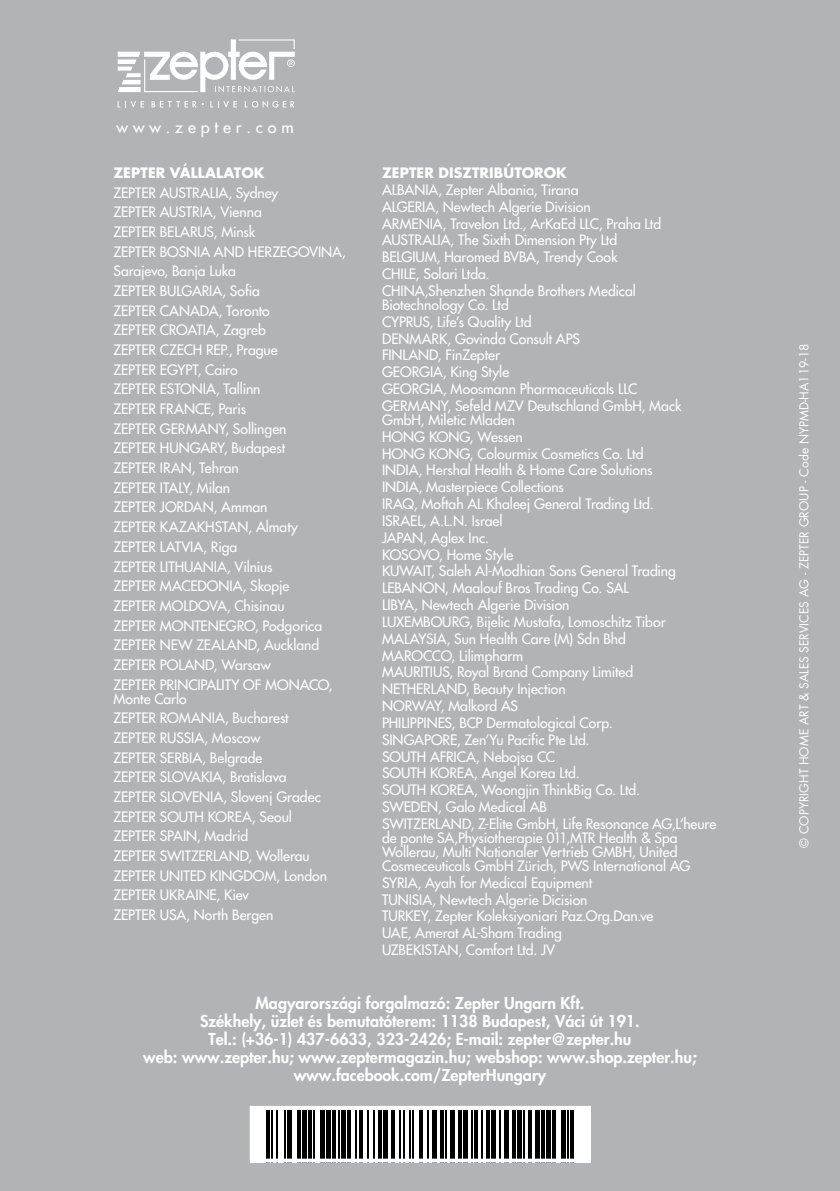
<style>
.page{position:relative;width:840px;height:1191px;background:#fff}
.page>*{position:absolute;margin:0;border:0;box-sizing:border-box;transform-origin:0 0}
.t1{font:16px/18px "Futura H Heavy";color:#fff;text-align:center}
.t2{font:500 16px "Futura Std";letter-spacing:.3em;color:#fff}
.t3{font:500 14px/16.8px "Futura Std";letter-spacing:-.005em;color:#fff}
.t4{font:14px "Futura H Bold";letter-spacing:.005em;color:#fff}
.t5{font:12px "Futura H Book";color:#fff}
</style>
<div class="page">
<div style="left:0;top:0;width:839px;height:1191px;background:#b1b3b4"></div>
<svg style="left:118px;top:39px;width:176px;height:53px"></svg>
<svg style="left:151px;top:101px;width:53px;height:6px"></svg>
<svg style="left:117px;top:101px;width:27px;height:6px"></svg>
<svg style="left:245px;top:101px;width:49px;height:7px"></svg>
<svg style="left:210px;top:101px;width:27px;height:6px"></svg>
<svg style="left:254px;top:1111px;width:331px;height:46px;background:#c7c7c7"></svg>
<hr style="left:266px;top:1107px;width:3px;height:55px;background:#000">
<hr style="left:271px;top:1107px;width:1px;height:55px;background:#000">
<hr style="left:275px;top:1107px;width:2px;height:55px;background:#000">
<hr style="left:284px;top:1107px;width:1px;height:55px;background:#000">
<div style="left:287px;top:1107px;width:5px;height:55px;background:#000"></div>
<hr style="left:297px;top:1107px;width:3px;height:55px;background:#000">
<hr style="left:302px;top:1107px;width:4px;height:55px;background:#000">
<hr style="left:308px;top:1107px;width:3px;height:55px;background:#000">
<hr style="left:313px;top:1107px;width:2px;height:55px;background:#000">
<div style="left:319px;top:1107px;width:5px;height:55px;background:#000"></div>
<div style="left:326px;top:1107px;width:5px;height:55px;background:#000"></div>
<hr style="left:332px;top:1107px;width:4px;height:55px;background:#000">
<hr style="left:337px;top:1107px;width:2px;height:55px;background:#000">
<hr style="left:341px;top:1107px;width:4px;height:55px;background:#000">
<hr style="left:347px;top:1107px;width:3px;height:55px;background:#000">
<hr style="left:355px;top:1107px;width:2px;height:55px;background:#000">
<svg style="left:358px;top:1111px;width:4px;height:46px"></svg>
<hr style="left:367px;top:1107px;width:1px;height:55px;background:#000">
<hr style="left:373px;top:1107px;width:2px;height:55px;background:#000">
<hr style="left:378px;top:1107px;width:3px;height:55px;background:#000">
<div style="left:383px;top:1107px;width:5px;height:55px;background:#000"></div>
<hr style="left:391px;top:1107px;width:3px;height:55px;background:#000">
<hr style="left:399px;top:1107px;width:2px;height:55px;background:#000">
<hr style="left:402px;top:1107px;width:2px;height:55px;background:#000">
<hr style="left:409px;top:1107px;width:2px;height:55px;background:#000">
<hr style="left:412px;top:1107px;width:2px;height:55px;background:#000">
<hr style="left:419px;top:1107px;width:3px;height:55px;background:#000">
<hr style="left:427px;top:1107px;width:1px;height:55px;background:#000">
<div style="left:432px;top:1107px;width:5px;height:55px;background:#000"></div>
<hr style="left:440px;top:1107px;width:3px;height:55px;background:#000">
<hr style="left:445px;top:1107px;width:1px;height:55px;background:#000">
<div style="left:450px;top:1107px;width:5px;height:55px;background:#000"></div>
<hr style="left:458px;top:1107px;width:3px;height:55px;background:#000">
<div style="left:463px;top:1107px;width:5px;height:55px;background:#000"></div>
<hr style="left:471px;top:1107px;width:1px;height:55px;background:#000">
<hr style="left:474px;top:1107px;width:3px;height:55px;background:#000">
<hr style="left:481px;top:1107px;width:1px;height:55px;background:#000">
<svg style="left:485px;top:1111px;width:4px;height:46px"></svg>
<div style="left:490px;top:1107px;width:5px;height:55px;background:#000"></div>
<hr style="left:498px;top:1107px;width:2px;height:55px;background:#000">
<div style="left:503px;top:1107px;width:5px;height:55px;background:#000"></div>
<svg style="left:511px;top:1111px;width:4px;height:46px"></svg>
<div style="left:516px;top:1107px;width:5px;height:55px;background:#000"></div>
<hr style="left:523px;top:1107px;width:2px;height:55px;background:#000">
<hr style="left:528px;top:1107px;width:3px;height:55px;background:#000">
<div style="left:534px;top:1107px;width:5px;height:55px;background:#000"></div>
<hr style="left:541px;top:1107px;width:3px;height:55px;background:#000">
<div style="left:546px;top:1107px;width:5px;height:55px;background:#000"></div>
<hr style="left:552px;top:1107px;width:3px;height:55px;background:#000">
<div style="left:560px;top:1107px;width:5px;height:55px;background:#000"></div>
<hr style="left:567px;top:1107px;width:1px;height:55px;background:#000">
<hr style="left:570px;top:1107px;width:3px;height:55px;background:#000">
<div style="left:249px;top:1106px;width:341px;height:56px;border:4px solid #fff"></div>
<p class="t2" style="left:117px;top:117px;width:178px">www.zepter.com</p>
<p class="t4" style="left:113px;top:163px;width:20px">ZEPTER</p>
<p class="t4" style="left:170px;top:163px;width:96px">VÁLLALATOK</p>
<p class="t3" style="left:113px;top:183px;width:234px;line-height:19.6px">ZEPTER AUSTRALIA, Sydney<br>ZEPTER AUSTRIA, Vienna<br>ZEPTER BELARUS, Minsk<br>ZEPTER BOSNIA AND HERZEGOVINA,<br>Sarajevo, Banja Luka<br>ZEPTER BULGARIA, Sofia<br>ZEPTER CANADA, Toronto<br>ZEPTER CROATIA, Zagreb<br>ZEPTER CZECH REP., Prague<br>ZEPTER EGYPT, Cairo<br>ZEPTER ESTONIA, Tallinn<br>ZEPTER FRANCE, Paris<br>ZEPTER GERMANY, Sollingen<br>ZEPTER HUNGARY, Budapest<br>ZEPTER IRAN, Tehran<br>ZEPTER ITALY, Milan<br>ZEPTER JORDAN, Amman<br>ZEPTER KAZAKHSTAN, Almaty<br>ZEPTER LATVIA, Riga<br>ZEPTER LITHUANIA, Vilnius<br>ZEPTER MACEDONIA, Skopje<br>ZEPTER MOLDOVA, Chisinau<br>ZEPTER MONTENEGRO, Podgorica<br>ZEPTER NEW ZEALAND, Auckland<br>ZEPTER POLAND, Warsaw<br>ZEPTER PRINCIPALITY OF MONACO,</p>
<p class="t3" style="left:113px;top:688px;width:215px;line-height:19.6px">Monte Carlo<br>ZEPTER ROMANIA, Bucharest<br>ZEPTER RUSSIA, Moscow<br>ZEPTER SERBIA, Belgrade<br>ZEPTER SLOVAKIA, Bratislava<br>ZEPTER SLOVENIA, Slovenj Gradec<br>ZEPTER SOUTH KOREA, Seoul<br>ZEPTER SPAIN, Madrid<br>ZEPTER SWITZERLAND, Wollerau<br>ZEPTER UNITED KINGDOM, London<br>ZEPTER UKRAINE, Kiev<br>ZEPTER USA, North Bergen</p>
<p class="t4" style="left:382px;top:163px;width:186px">ZEPTER DISZTRIBÚTOROK</p>
<p class="t3" style="left:382px;top:181px;width:280px">ALBANIA, Zepter Albania, Tirana<br>ALGERIA, Newtech Algerie Division<br>ARMENIA, Travelon Ltd., ArKaEd LLC, Praha Ltd AUSTRALIA, The Sixth Dimension Pty Ltd BELGIUM, Haromed BVBA, Trendy Cook<br>CHILE, Solari Ltda.<br>CHINA,Shenzhen Shande Brothers Medical</p>
<p class="t3" style="left:382px;top:296px;width:301px">Biotechnology Co. Ltd<br>CYPRUS, Life’s Quality Ltd<br>DENMARK, Govinda Consult APS<br>FINLAND, FinZepter<br>GEORGIA, King Style<br>GEORGIA, Moosmann Pharmaceuticals LLC<br>GERMANY, Sefeld MZV Deutschland GmbH, Mack</p>
<p class="t3" style="left:382px;top:411px;width:335px">GmbH, Miletic Mladen<br>HONG KONG, Wessen<br>HONG KONG, Colourmix Cosmetics Co. Ltd<br>INDIA, Hershal Health &amp; Home Care Solutions<br>INDIA, Masterpiece Collections<br>IRAQ, Moftah AL Khaleej General Trading Ltd.<br>ISRAEL, A.L.N. Israel<br>JAPAN, Aglex Inc.<br>KOSOVO, Home Style<br>KUWAIT, Saleh Al-Modhian Sons General Trading<br>LEBANON, Maalouf Bros Trading Co. SAL<br>LIBYA, Newtech Algerie Division<br>LUXEMBOURG, Bijelic Mustafa, Lomoschitz Tibor<br>MALAYSIA, Sun Health Care (M) Sdn Bhd<br>MAROCCO, Lilimpharm<br>MAURITIUS, Royal Brand Company Limited<br>NETHERLAND, Beauty Injection<br>NORWAY, Malkord AS<br>PHILIPPINES, BCP Dermatological Corp.<br>SINGAPORE, Zen’Yu Pacific Pte Ltd.<br>SOUTH AFRICA, Nebojsa CC<br>SOUTH KOREA, Angel Korea Ltd.<br>SOUTH KOREA, Woongjin ThinkBig Co. Ltd.<br>SWEDEN, Galo Medical AB<br>SWITZERLAND, Z-Elite GmbH, Life Resonance AG,L‘heure</p>
<p class="t3" style="left:382px;top:830px;width:309px;line-height:14px">de ponte SA,Physiotherapie 011,MTR Health &amp; Spa<br>Wollerau, Multi Nationaler Vertrieb GMBH, United<br>Cosmeceuticals GmbH Zürich, PWS International AG</p>
<p class="t3" style="left:382px;top:874px;width:272px">SYRIA, Ayah for Medical Equipment<br>TUNISIA, Newtech Algerie Dicision<br>TURKEY, Zepter Koleksiyoniari Paz.Org.Dan.ve UAE, Amerat AL-Sham Trading<br>UZBEKISTAN, Comfort Ltd. JV</p>
<p class="t1" style="left:143px;top:993px;width:554px">Magyarországi forgalmazó: Zepter Ungarn Kft.<br>Székhely, üzlet és bemutatóterem: 1138 Budapest, Váci út 191.<br>Tel.: (+36-1) 437-6633, 323-2426; E-mail: zepter@zepter.hu<br>web: www.zepter.hu; www.zeptermagazin.hu; webshop: www.shop.zepter.hu; www.facebook.com/ZepterHungary</p>
<p class="t5" style="left:795px;top:847px;width:506px;rotate:-90deg">© COPYRIGHT HOME ART &amp; SALES SERVICES AG - ZEPTER GROUP - Code NYPMD-HA119-18</p>
</div>
